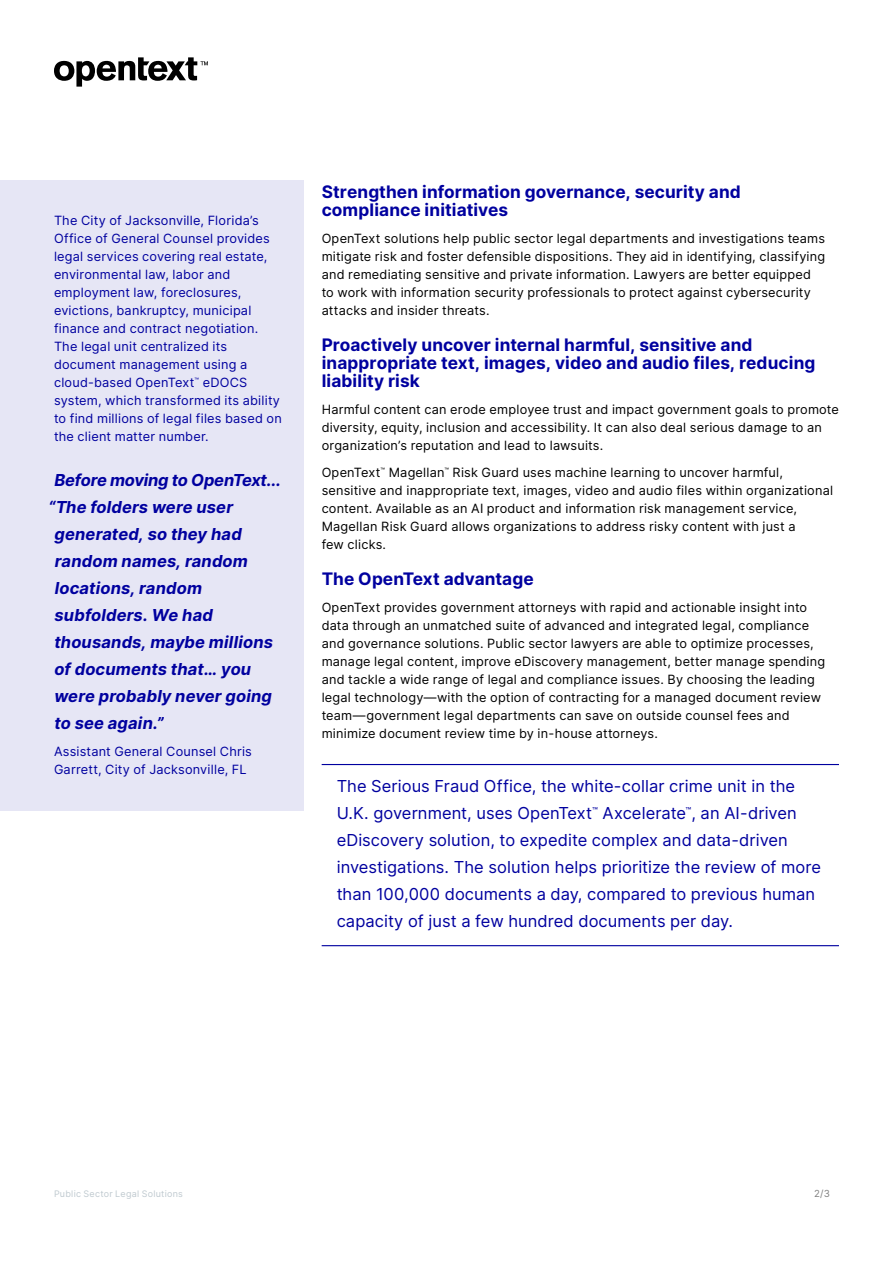
<style>
.page{position:relative;width:893px;height:1263px;background:#fff}
.page>*{position:absolute;margin:0;border:0;box-sizing:border-box;transform-origin:0 0}
.t1{font:700 17.25px/18px "Inter";letter-spacing:.005em;color:#00009f}
.Inline_callout{font:16.5px/27px "Inter";letter-spacing:.005em;color:#00009f}
.Sidebar_Quote{font:italic 700 16.5px "Inter";letter-spacing:.005em;color:#00009f}
.Sidebar_Quote-2{font:italic 700 16.5px "Inter";letter-spacing:-.02em;color:#00009f}
.Body{font:12.75px/18px "Inter";letter-spacing:.015em;color:#000}
.Sidebar_body{font:12.75px/18px "Inter";letter-spacing:.015em;color:#00009f}
.Sidebar_Quote_credit{font:12.75px/18px "Inter";letter-spacing:.015em;color:#00009f}
.t2{font:9.75px "Inter";color:#808080}
.t3{font:9px "Inter";letter-spacing:.03em;color:#bfc9cf}
</style>
<div class="page">
<svg style="left:54px;top:57px;width:154px;height:30px"></svg>
<div style="left:0;top:180px;width:303px;height:630px;background:#e6e6f5"></div>
<hr style="left:322px;top:764px;width:517px;height:1px;background:#00009f">
<hr style="left:322px;top:945px;width:517px;height:1px;background:#00009f">
<p class="Sidebar_body" style="left:54px;top:211px;width:229px">The City of Jacksonville, Florida’s Office of General Counsel provides legal services covering real estate, environmental law, labor and employment law, foreclosures, evictions, bankruptcy, municipal finance and contract negotiation.<br>The legal unit centralized its document management using a cloud-based OpenText<sup>™</sup> eDOCS system, which transformed its ability to find millions of legal files based on the client matter number.</p>
<p class="Sidebar_Quote-2" style="left:54px;top:468px;width:228px">Before moving to OpenText...</p>
<p class="Sidebar_Quote" style="left:49px;top:495px;width:186px">“The folders were user</p>
<p class="Sidebar_Quote" style="left:55px;top:522px;width:189px">generated, so they had</p>
<p class="Sidebar_Quote" style="left:55px;top:549px;width:195px">random names, random</p>
<p class="Sidebar_Quote" style="left:55px;top:576px;width:149px">locations, random</p>
<p class="Sidebar_Quote" style="left:55px;top:603px;width:160px">subfolders. We had</p>
<p class="Sidebar_Quote" style="left:54px;top:630px;width:220px">thousands, maybe millions</p>
<p class="Sidebar_Quote" style="left:54px;top:657px;width:198px">of documents that… you</p>
<p class="Sidebar_Quote" style="left:54px;top:684px;width:219px">were probably never going</p>
<p class="Sidebar_Quote" style="left:54px;top:711px;width:111px">to see again.”</p>
<p class="Sidebar_Quote_credit" style="left:54px;top:742px;width:199px">Assistant General Counsel Chris<br>Garrett, City of Jacksonville, FL</p>
<h3 class="t1" style="left:322px;top:182px;width:421px">Strengthen information governance, security and compliance initiatives</h3>
<p class="Body" style="left:322px;top:229px;width:505px">OpenText solutions help public sector legal departments and investigations teams mitigate risk and foster defensible dispositions. They aid in identifying, classifying and remediating sensitive and private information. Lawyers are better equipped to work with information security professionals to protect against cybersecurity attacks and insider threats.</p>
<h3 class="t1" style="left:322px;top:335px;width:495px">Proactively uncover internal harmful, sensitive and inappropriate text, images, video and audio files, reducing liability risk</h3>
<p class="Body" style="left:322px;top:400px;width:519px">Harmful content can erode employee trust and impact government goals to promote diversity, equity, inclusion and accessibility. It can also deal serious damage to an organization’s reputation and lead to lawsuits.</p>
<p class="Body" style="left:322px;top:463px;width:513px">OpenText<sup>™</sup> Magellan<sup>™</sup> Risk Guard uses machine learning to uncover harmful, sensitive and inappropriate text, images, video and audio files within organizational content. Available as an AI product and information risk management service, Magellan Risk Guard allows organizations to address risky content with just a<br>few clicks.</p>
<h3 class="t1" style="left:322px;top:569px;width:213px">The OpenText advantage</h3>
<p class="Body" style="left:322px;top:598px;width:505px">OpenText provides government attorneys with rapid and actionable insight into data through an unmatched suite of advanced and integrated legal, compliance and governance solutions. Public sector lawyers are able to optimize processes, manage legal content, improve eDiscovery management, better manage spending and tackle a wide range of legal and compliance issues. By choosing the leading legal technology—with the option of contracting for a managed document review team—government legal departments can save on outside counsel fees and minimize document review time by in-house attorneys.</p>
<p class="Inline_callout" style="left:337px;top:772px;width:486px">The Serious Fraud Office, the white-collar crime unit in the U.K. government, uses OpenText<sup>™</sup> Axcelerate<sup>™</sup>, an AI-driven eDiscovery solution, to expedite complex and data-driven investigations. The solution helps prioritize the review of more than 100,000 documents a day, compared to previous human capacity of just a few hundred documents per day.</p>
<p class="t3" style="left:54px;top:1187px;width:130px">Public Sector Legal Solutions</p>
<p class="t2" style="left:814px;top:1186px;width:17px">2/3</p>
</div>
